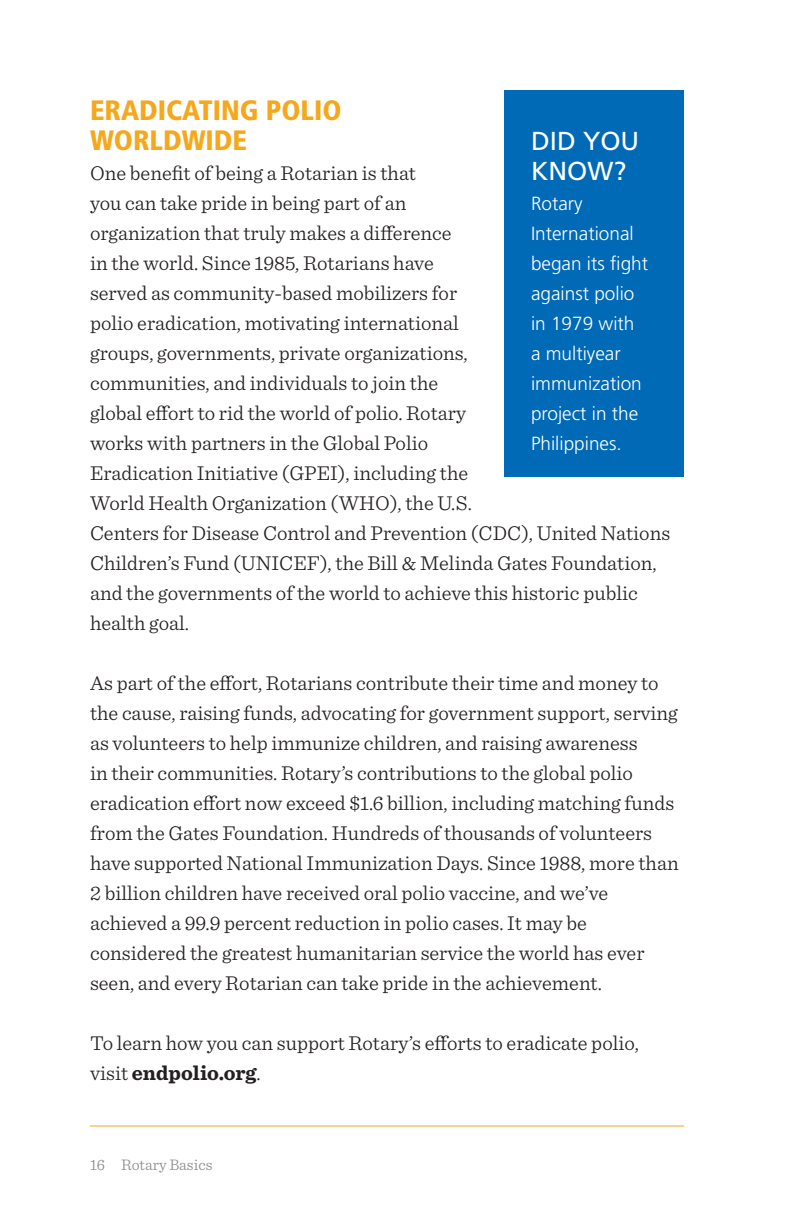
<style>
.page{position:relative;width:792px;height:1224px;background:#fff}
.page>*{position:absolute;margin:0;border:0;box-sizing:border-box;transform-origin:0 0}
.t1{font:900 condensed 28px/30px "Frutiger LT Std";color:#f5a81c}
.t2{font:26px/30px "Frutiger LT Std";color:#fff}
.t3{font:300 21px/30px "Sentinel";color:#231f20}
.t4{font:300 19px/30px "Frutiger LT Std";color:#fff}
.t5{font:300 16px "Sentinel";color:#8b8a8d}
.s1{font-weight:700}
</style>
<div class="page">
<hr style="left:90px;top:1126px;width:594px;height:1px;background:#f5a81c">
<div style="left:504px;top:90px;width:180px;height:387px;background:#016ab6"></div>
<h1 class="t1" style="left:90px;top:95px;width:253px">ERADICATING POLIO<br>WORLDWIDE</h1>
<p class="t3" style="left:90px;top:157px;width:582px">One benefit of being a Rotarian is that<br>you can take pride in being part of an<br>organization that truly makes a difference<br>in the world. Since 1985, Rotarians have<br>served as community-based mobilizers for<br>polio eradication, motivating international<br>groups, governments, private organizations,<br>communities, and individuals to join the<br>global effort to rid the world of polio. Rotary<br>works with partners in the Global Polio<br>Eradication Initiative (GPEI), including the<br>World Health Organization (WHO), the U.S.<br>Centers for Disease Control and Prevention (CDC), United Nations Children’s Fund (UNICEF), the Bill &amp; Melinda Gates Foundation, and the governments of the world to achieve this historic public health goal.</p>
<p class="t2" style="left:531px;top:126px;width:110px">DID YOU<br>KNOW?</p>
<p class="t4" style="left:531px;top:189px;width:119px">Rotary<br>International began its fight against polio in 1979 with a multiyear immunization project in the<br>Philippines.</p>
<p class="t3" style="left:90px;top:667px;width:590px">As part of the effort, Rotarians contribute their time and money to the cause, raising funds, advocating for government support, serving as volunteers to help immunize children, and raising awareness<br>in their communities. Rotary’s contributions to the global polio eradication effort now exceed $1.6 billion, including matching funds from the Gates Foundation. Hundreds of thousands of volunteers have supported National Immunization Days. Since 1988, more than 2 billion children have received oral polio vaccine, and we’ve achieved a 99.9 percent reduction in polio cases. It may be considered the greatest humanitarian service the world has ever seen, and every Rotarian can take pride in the achievement.</p>
<p class="t3" style="left:90px;top:1027px;width:550px">To learn how you can support Rotary’s efforts to eradicate polio, visit <span class="s1">endpolio.org</span>.</p>
<p class="t5" style="left:90px;top:1153px;width:124px">16 Rotary Basics</p>
</div>
